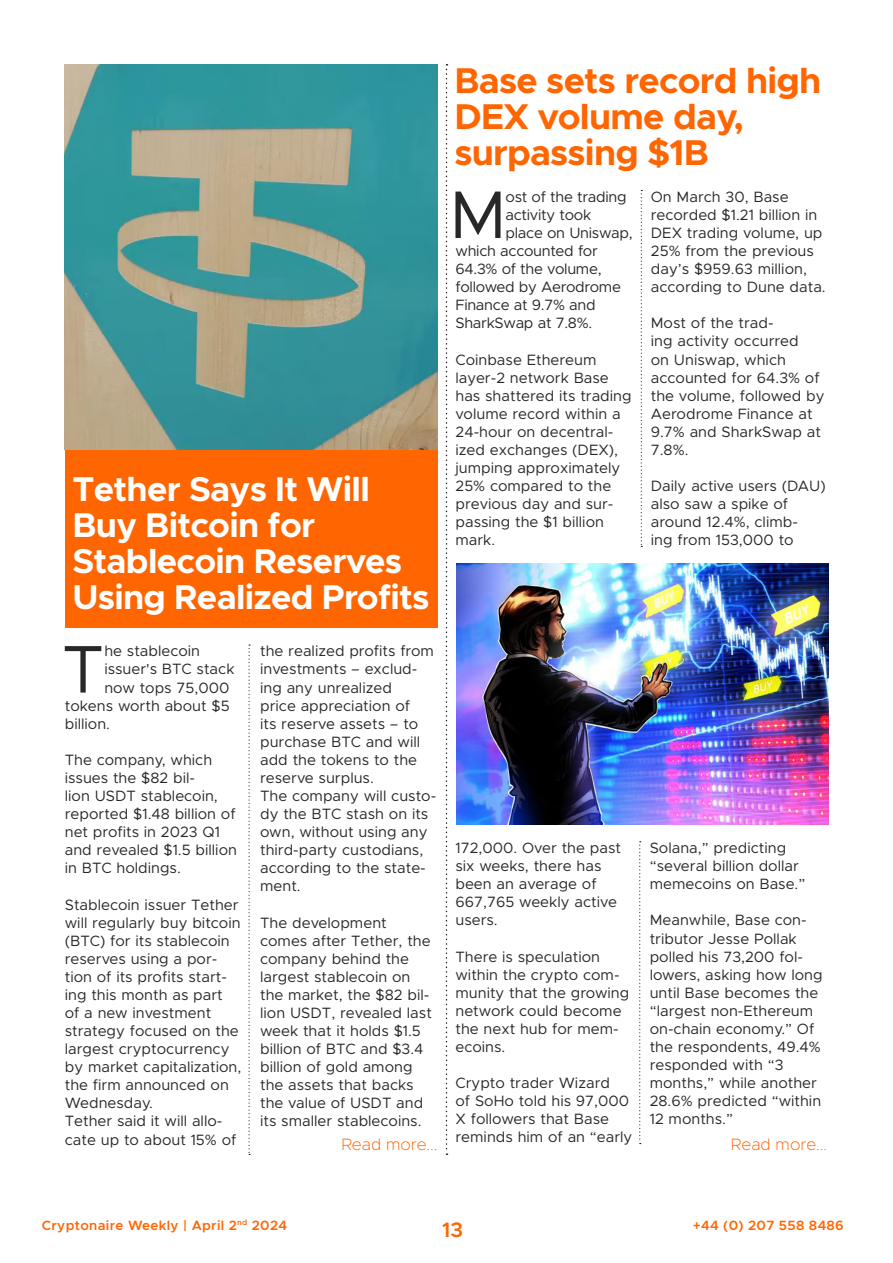
<style>
.page{position:relative;width:893px;height:1263px;background:#fff}
.page>*{position:absolute;margin:0;border:0;box-sizing:border-box;transform-origin:0 0}
.Body_paragraph{font:67.65px "Metropolis";color:#272928}
.t1{font:700 36px/36px "Metropolis";letter-spacing:-.02em;color:#ff6500}
.t2{font:700 34.5px/36px "Metropolis";letter-spacing:-.02em;color:#fff}
.t3{font:600 21px "Metropolis";color:#ff6500}
.t4{font:200 16.5px "Metropolis";color:#ff6500}
.Body_paragraph-2{font:15px/18px "Metropolis";color:#272928}
.Body_paragraph-3{font:15px "Metropolis";letter-spacing:-.02em;color:#272928}
.t5{font:600 13.5px "Metropolis";letter-spacing:.025em;color:#ff6500}
</style>
<div class="page">
<svg style="left:641px;top:190px;width:1px;height:357px"></svg>
<svg style="left:639px;top:841px;width:2px;height:303px"></svg>
<div style="left:65px;top:449px;width:372px;height:179px;background:#ff6500"></div>
<img style="left:65px;top:65px;width:372px;height:384px">
<img style="left:457px;top:564px;width:371px;height:260px">
<svg style="left:446px;top:64px;width:1px;height:1091px"></svg>
<svg style="left:249px;top:644px;width:1px;height:511px"></svg>
<p class="t2" style="left:72px;top:471px;width:299px">Tether Says It Will<br>Buy Bitcoin for</p>
<p class="t2" style="left:72px;top:543px;width:331px">Stablecoin Reserves</p>
<p class="t2" style="left:72px;top:579px;width:359px">Using Realized Profits</p>
<p class="t1" style="left:454px;top:63px;width:368px">Base sets record high<br>DEX volume day,</p>
<p class="t1" style="left:454px;top:135px;width:256px">surpassing $1B</p>
<p class="Body_paragraph" style="left:449px;top:173px;width:59px">M</p>
<p class="Body_paragraph-3" style="left:505px;top:187px;width:123px">ost of the trading</p>
<p class="Body_paragraph-2" style="left:651px;top:188px;width:176px">On March 30, Base recorded $1.21 billion in<br>DEX trading volume, up<br>25% from the previous day’s $959.63 million, according to Dune data.</p>
<p class="Body_paragraph-2" style="left:651px;top:314px;width:175px">Most of the trad-<br>ing activity occurred<br>on Uniswap, which accounted for 64.3% of the volume, followed by<br>Aerodrome Finance at<br>9.7% and SharkSwap at<br>7.8%.</p>
<p class="Body_paragraph-2" style="left:651px;top:477px;width:176px">Daily active users (DAU) also saw a spike of around 12.4%, climb-<br>ing from 153,000 to</p>
<p class="Body_paragraph-3" style="left:505px;top:205px;width:87px">activity took</p>
<p class="Body_paragraph-3" style="left:505px;top:224px;width:129px">place on Uniswap,</p>
<p class="Body_paragraph-3" style="left:455px;top:242px;width:144px">which accounted for</p>
<p class="Body_paragraph-3" style="left:455px;top:260px;width:148px">64.3% of the volume,</p>
<p class="Body_paragraph-3" style="left:455px;top:278px;width:167px">followed by Aerodrome</p>
<p class="Body_paragraph-3" style="left:455px;top:296px;width:142px">Finance at 9.7% and</p>
<p class="Body_paragraph-3" style="left:455px;top:314px;width:138px">SharkSwap at 7.8%.</p>
<p class="Body_paragraph-2" style="left:455px;top:350px;width:178px">Coinbase Ethereum layer-2 network Base has shattered its trading volume record within a<br>24-hour on decentral&shy;ized exchanges (DEX), jumping approximately<br>25% compared to the previous day and sur&shy;passing the $1 billion mark.</p>
<p class="Body_paragraph" style="left:62px;top:627px;width:44px">T</p>
<p class="Body_paragraph-2" style="left:104px;top:642px;width:97px">he stablecoin</p>
<p class="Body_paragraph-2" style="left:104px;top:660px;width:132px">issuer's BTC stack</p>
<p class="Body_paragraph-2" style="left:104px;top:678px;width:127px">now tops 75,000</p>
<p class="Body_paragraph-2" style="left:65px;top:696px;width:166px">tokens worth about $5</p>
<p class="Body_paragraph-2" style="left:65px;top:714px;width:47px">billion.</p>
<p class="Body_paragraph-2" style="left:65px;top:751px;width:174px">The company, which issues the $82 bil-<br>lion USDT stablecoin, reported $1.48 billion of net profits in 2023 Q1 and revealed $1.5 billion in BTC holdings.</p>
<p class="Body_paragraph-2" style="left:65px;top:895px;width:178px">Stablecoin issuer Tether will regularly buy bitcoin (BTC) for its stablecoin reserves using a por&shy;tion of its profits start&shy;ing this month as part<br>of a new investment strategy focused on the largest cryptocurrency by market capitalization, the firm announced on<br>Wednesday.</p>
<p class="Body_paragraph-2" style="left:65px;top:1112px;width:173px">Tether said it will allo&shy;cate up to about 15% of</p>
<p class="Body_paragraph-2" style="left:260px;top:642px;width:175px">the realized profits from investments – exclud&shy;ing any unrealized<br>price appreciation of<br>its reserve assets – to purchase BTC and will add the tokens to the reserve surplus.</p>
<p class="Body_paragraph-2" style="left:260px;top:787px;width:178px">The company will custo&shy;dy the BTC stash on its own, without using any third-party custodians, according to the state&shy;ment.</p>
<p class="Body_paragraph-2" style="left:260px;top:913px;width:173px">The development comes after Tether, the company behind the largest stablecoin on the market, the $82 bil&shy;lion USDT, revealed last week that it holds $1.5 billion of BTC and $3.4 billion of gold among the assets that backs the value of USDT and its smaller stablecoins.</p>
<p class="Body_paragraph-2" style="left:650px;top:839px;width:157px">Solana,” predicting “several billion dollar memecoins on Base.”</p>
<p class="Body_paragraph-2" style="left:650px;top:911px;width:174px">Meanwhile, Base con&shy;tributor Jesse Pollak polled his 73,200 fol&shy;lowers, asking how long until Base becomes the “largest non-Ethereum on-chain economy.” Of the respondents, 49.4% responded with “3 months,” while another<br>28.6% predicted “within<br>12 months.”</p>
<p class="Body_paragraph-2" style="left:455px;top:839px;width:167px">172,000. Over the past six weeks, there has been an average of<br>667,765 weekly active users.</p>
<p class="Body_paragraph-2" style="left:455px;top:947px;width:175px">There is speculation within the crypto com&shy;munity that the growing network could become the next hub for mem&shy;ecoins.</p>
<p class="Body_paragraph-2" style="left:455px;top:1074px;width:178px">Crypto trader Wizard<br>of SoHo told his 97,000<br>X followers that Base reminds him of an “early</p>
<p class="t4" style="left:341px;top:1134px;width:98px">Read more...</p>
<p class="t4" style="left:731px;top:1134px;width:98px">Read more...</p>
<p class="t5" style="left:42px;top:1217px;width:247px">Cryptonaire Weekly | April 2<sup>nd</sup> 2024</p>
<p class="t5" style="left:693px;top:1217px;width:153px">+44 (0) 207 558 8486</p>
<h3 class="t3" style="left:442px;top:1216px;width:22px">13</h3>
</div>
